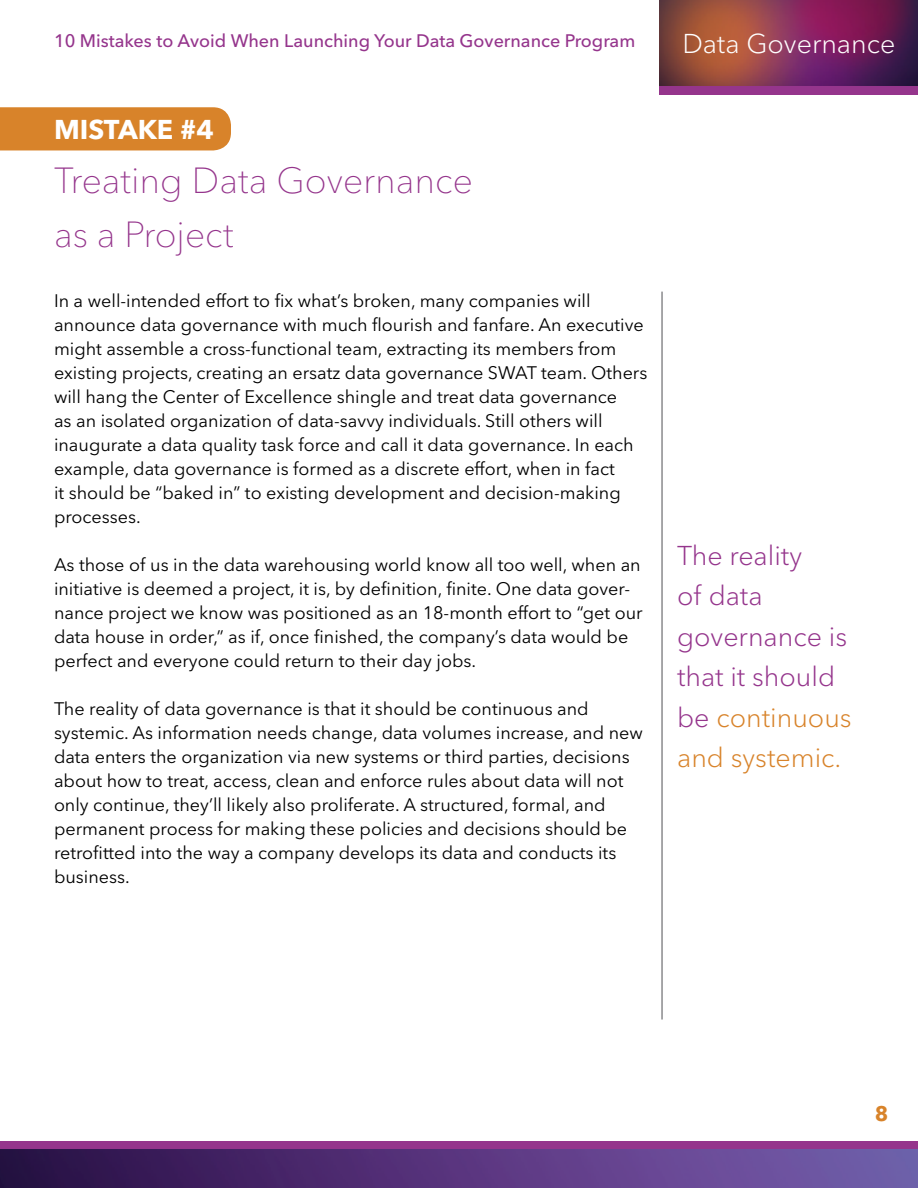
<style>
.page{position:relative;width:918px;height:1188px;background:#fff}
.page>*{position:absolute;margin:0;border:0;box-sizing:border-box;transform-origin:0 0}
.Subheaders{font:100 36px/54px "Avenir Next W1 G";color:#95358c}
.New_Call-Out{font:300 27px/40.5px "Avenir Next W1 G";color:#95358c}
.t1{font:300 27px "Avenir Next W1 G";color:#fff}
.Headers{font:700 27px "Avenir Next W1 G";color:#fff}
.t2{font:700 21px "Avenir Next W1 G";color:#d8832a}
.t3{font:18px/24px "Avenir Next W1 G";color:#000}
.t4{font:500 18px "Avenir Next W1 G";color:#95358c}
.s1{color:#d8832a}
</style>
<div class="page">
<img style="left:660px;top:0;width:258px;height:86px">
<hr style="left:661px;top:292px;width:2px;height:728px;background:#8a8a8d">
<div style="left:660px;top:86px;width:258px;height:9px;background:#95358c"></div>
<div style="left:0;top:1142px;width:918px;height:8px;background:#95358c"></div>
<img style="left:0;top:1150px;width:918px;height:38px">
<div style="left:0;top:107px;width:231px;height:43px;background:#d8832a"></div>
<p class="t4" style="left:54px;top:30px;width:583px">10 Mistakes to Avoid When Launching Your Data Governance Program</p>
<p class="Headers" style="left:54px;top:113px;width:161px">MISTAKE #4</p>
<p class="Subheaders" style="left:54px;top:154px;width:420px">Treating Data Governance as a Project</p>
<p class="t3" style="left:54px;top:289px;width:595px">In a well-intended effort to fix what’s broken, many companies will announce data governance with much flourish and fanfare. An executive might assemble a cross-functional team, extracting its members from existing projects, creating an ersatz data governance SWAT team. Others will hang the Center of Excellence shingle and treat data governance<br>as an isolated organization of data-savvy individuals. Still others will inaugurate a data quality task force and call it data governance. In each example, data governance is formed as a discrete effort, when in fact<br>it should be “baked in” to existing development and decision-making processes.</p>
<p class="t3" style="left:54px;top:553px;width:590px">As those of us in the data warehousing world know all too well, when an initiative is deemed a project, it is, by definition, finite. One data gover&shy;nance project we know was positioned as an 18-month effort to “get our data house in order,” as if, once finished, the company’s data would be perfect and everyone could return to their day jobs.</p>
<p class="t3" style="left:54px;top:697px;width:590px">The reality of data governance is that it should be continuous and systemic. As information needs change, data volumes increase, and new data enters the organization via new systems or third parties, decisions about how to treat, access, clean and enforce rules about data will not only continue, they’ll likely also proliferate. A structured, formal, and permanent process for making these policies and decisions should be retrofitted into the way a company develops its data and conducts its business.</p>
<h2 class="t1" style="left:682px;top:28px;width:215px">Data Governance</h2>
<p class="New_Call-Out" style="left:677px;top:535px;width:176px">The reality<br>of data governance is that it should be <span class="s1">continuous and systemic.</span></p>
<p class="t2" style="left:875px;top:1101px;width:15px">8</p>
</div>
